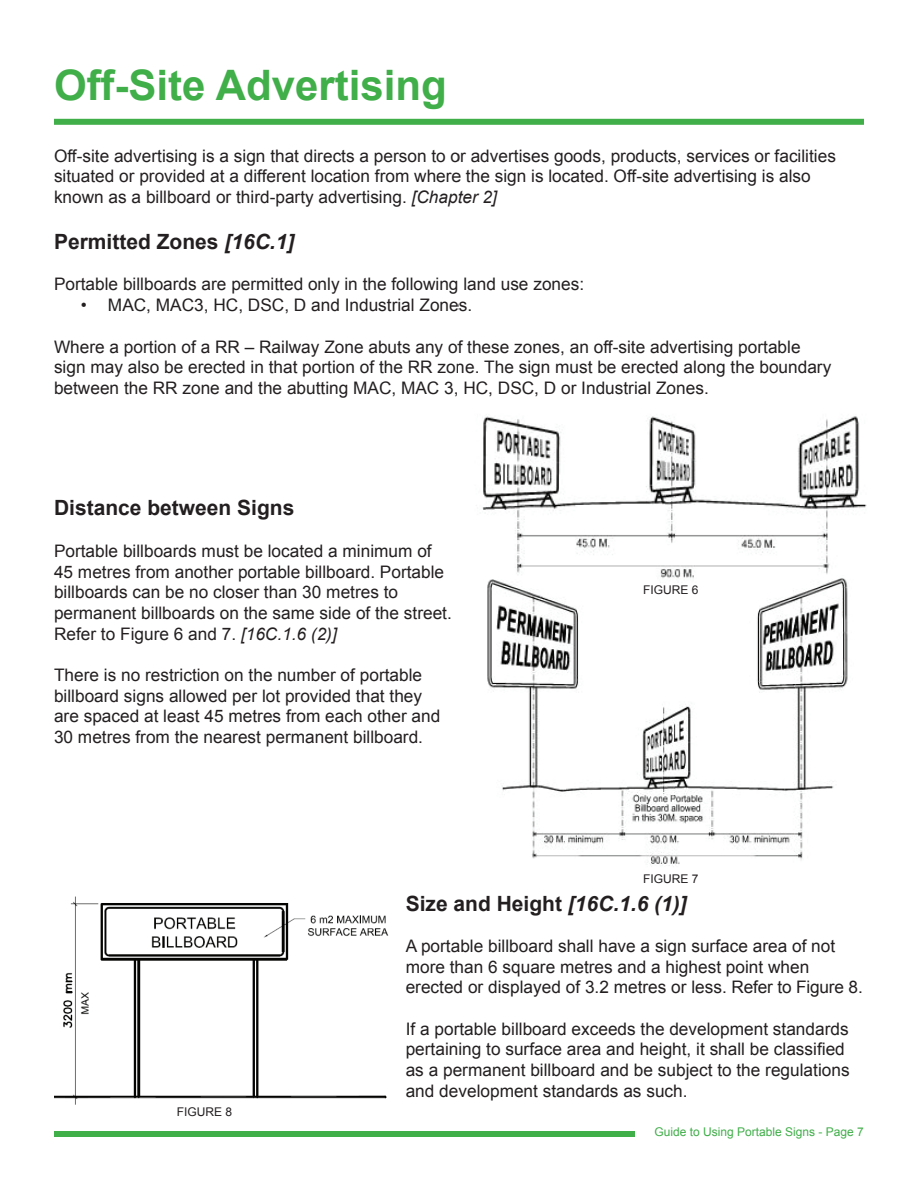
<style>
.page{position:relative;width:918px;height:1188px;background:#fff}
.page>*{position:absolute;margin:0;border:0;box-sizing:border-box;transform-origin:0 0}
.t1{font:700 42px "Arial";color:#40ae49}
.t2{font:700 21px "Arial";color:#231f20}
.t3{font:17.25px/20.7px "Arial";color:#231f20}
.t4{font:12px "Arial";color:#40ae49}
.t5{font:12px "Arial";color:#231f20}
.s1{font-style:italic}
</style>
<div class="page">
<div style="left:54px;top:119px;width:810px;height:6px;background:#40ae49"></div>
<div style="left:54px;top:1131px;width:810px;height:6px;background:#40ae49"></div>
<div style="left:635px;top:1117px;width:229px;height:31px;background:#fff"></div>
<img style="left:54px;top:896px;width:335px;height:209px">
<img style="left:487px;top:582px;width:361px;height:284px">
<img style="left:482px;top:416px;width:385px;height:166px">
<h1 class="t1" style="left:54px;top:57px;width:394px">Off-Site Advertising</h1>
<p class="t3" style="left:54px;top:146px;width:783px">Off-site advertising is a sign that directs a person to or advertises goods, products, services or facilities situated or provided at a different location from where the sign is located. Off-site advertising is also known as a billboard or third-party advertising. <span class="s1">[Chapter 2]</span></p>
<p class="t2" style="left:54px;top:228px;width:242px">Permitted Zones <span class="s1">[16C.1]</span></p>
<p class="t3" style="left:54px;top:274px;width:532px">Portable billboards are permitted only in the following land use zones:</p>
<p class="t3" style="left:81px;top:295px;width:393px">• MAC, MAC3, HC, DSC, D and Industrial Zones.</p>
<p class="t3" style="left:54px;top:336px;width:779px">Where a portion of a RR – Railway Zone abuts any of these zones, an off-site advertising portable sign may also be erected in that portion of the RR zone. The sign must be erected along the boundary between the RR zone and the abutting MAC, MAC 3, HC, DSC, D or Industrial Zones.</p>
<p class="t2" style="left:54px;top:494px;width:242px">Distance between Signs</p>
<p class="t3" style="left:54px;top:541px;width:399px">Portable billboards must be located a minimum of 45 metres from another portable billboard. Portable billboards can be no closer than 30 metres to permanent billboards on the same side of the street.<br>Refer to Figure 6 and 7. <span class="s1">[16C.1.6 (2)]</span></p>
<p class="t3" style="left:54px;top:665px;width:388px">There is no restriction on the number of portable billboard signs allowed per lot provided that they are spaced at least 45 metres from each other and 30 metres from the nearest permanent billboard.</p>
<p class="t5" style="left:643px;top:582px;width:57px">FIGURE 6</p>
<p class="t5" style="left:643px;top:871px;width:57px">FIGURE 7</p>
<p class="t5" style="left:177px;top:1104px;width:57px">FIGURE 8</p>
<p class="t2" style="left:406px;top:889px;width:283px">Size and Height <span class="s1">[16C.1.6 (1)]</span></p>
<p class="t3" style="left:406px;top:936px;width:459px">A portable billboard shall have a sign surface area of not more than 6 square metres and a highest point when erected or displayed of 3.2 metres or less. Refer to Figure 8.</p>
<p class="t3" style="left:406px;top:1019px;width:445px">If a portable billboard exceeds the development standards pertaining to surface area and height, it shall be classified as a permanent billboard and be subject to the regulations and development standards as such.</p>
<p class="t4" style="left:655px;top:1124px;width:211px">Guide to Using Portable Signs - Page 7</p>
</div>
